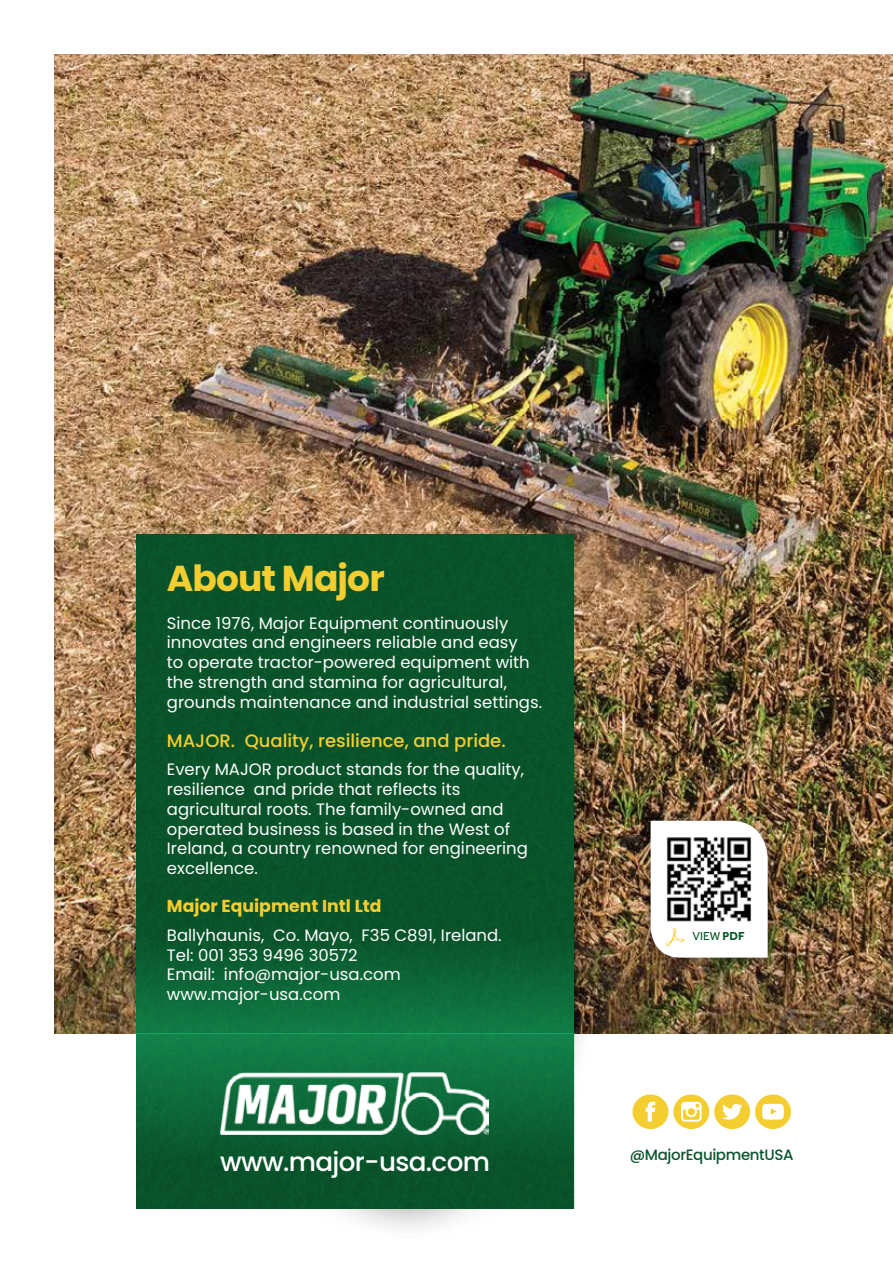
<style>
.page{position:relative;width:893px;height:1263px;background:#fff}
.page>*{position:absolute;margin:0;border:0;box-sizing:border-box;transform-origin:0 0}
.t1{font:700 36px "Poppins";letter-spacing:-.025em;color:#f4ce30}
.t2{font:500 26.25px "Poppins";letter-spacing:-.025em;color:#fff}
.t3{font:500 18px "Poppins";color:#f4ce30}
.t4{font:700 17.25px "Poppins";color:#f4ce30}
.t5{font:16.5px/19.8px "Poppins";color:#fff}
.t6{font:500 15px "Poppins";letter-spacing:-.025em;color:#0b562f}
.t7{font:12px "Effra";color:#08562e}
.s1{font-weight:700}
</style>
<div class="page">
<img style="left:54px;top:54px;width:839px;height:979px">
<div style="left:206px;top:578px;width:402px;height:664px;background:#000;opacity:.75"></div>
<div style="left:136px;top:534px;width:438px;height:317px;background:#09532a"></div>
<div style="left:136px;top:851px;width:438px;height:183px;background:linear-gradient(to bottom,#084923,#0f7340)"></div>
<div style="left:136px;top:1033px;width:438px;height:176px;background:linear-gradient(to bottom,#118049,#084a24)"></div>
<div style="left:632px;top:1094px;width:36px;height:35px;background:#f4ce30;border-radius:50%"></div>
<svg style="left:646px;top:1102px;width:9px;height:20px"></svg>
<div style="left:673px;top:1094px;width:36px;height:35px;background:#f4ce30;border-radius:50%"></div>
<svg style="left:681px;top:1102px;width:21px;height:20px"></svg>
<div style="left:714px;top:1094px;width:36px;height:35px;background:#f4ce30;border-radius:50%"></div>
<div style="left:755px;top:1094px;width:36px;height:35px;background:#f4ce30;border-radius:50%"></div>
<svg style="left:722px;top:1104px;width:20px;height:16px"></svg>
<svg style="left:762px;top:1104px;width:22px;height:16px"></svg>
<img style="left:221px;top:1073px;width:268px;height:62px">
<div style="left:639px;top:809px;width:146px;height:166px;background:#000;opacity:.5"></div>
<svg style="left:651px;top:821px;width:117px;height:137px"></svg>
<h1 class="t1" style="left:167px;top:558px;width:219px">About Major</h1>
<p class="t5" style="left:167px;top:613px;width:377px">Since 1976, Major Equipment continuously innovates and engineers reliable and easy<br>to operate tractor-powered equipment with the strength and stamina for agricultural, grounds maintenance and industrial settings.</p>
<p class="t3" style="left:167px;top:730px;width:340px">MAJOR. Quality, resilience, and pride.</p>
<p class="t5" style="left:167px;top:760px;width:363px">Every MAJOR product stands for the quality, resilience and pride that reflects its agricultural roots. The family-owned and operated business is based in the West of Ireland, a country renowned for engineering excellence.</p>
<p class="t4" style="left:167px;top:896px;width:216px">Major Equipment Intl Ltd</p>
<p class="t5" style="left:167px;top:925px;width:336px">Ballyhaunis, Co. Mayo, F35 C891, Ireland.<br>Tel: 001 353 9496 30572<br>Email: info@major-usa.com www.major-usa.com</p>
<p class="t7" style="left:692px;top:929px;width:54px">VIEW <span class="s1">PDF</span></p>
<h2 class="t2" style="left:220px;top:1146px;width:271px">www.major-usa.com</h2>
<p class="t6" style="left:630px;top:1146px;width:165px">@MajorEquipmentUSA</p>
</div>
